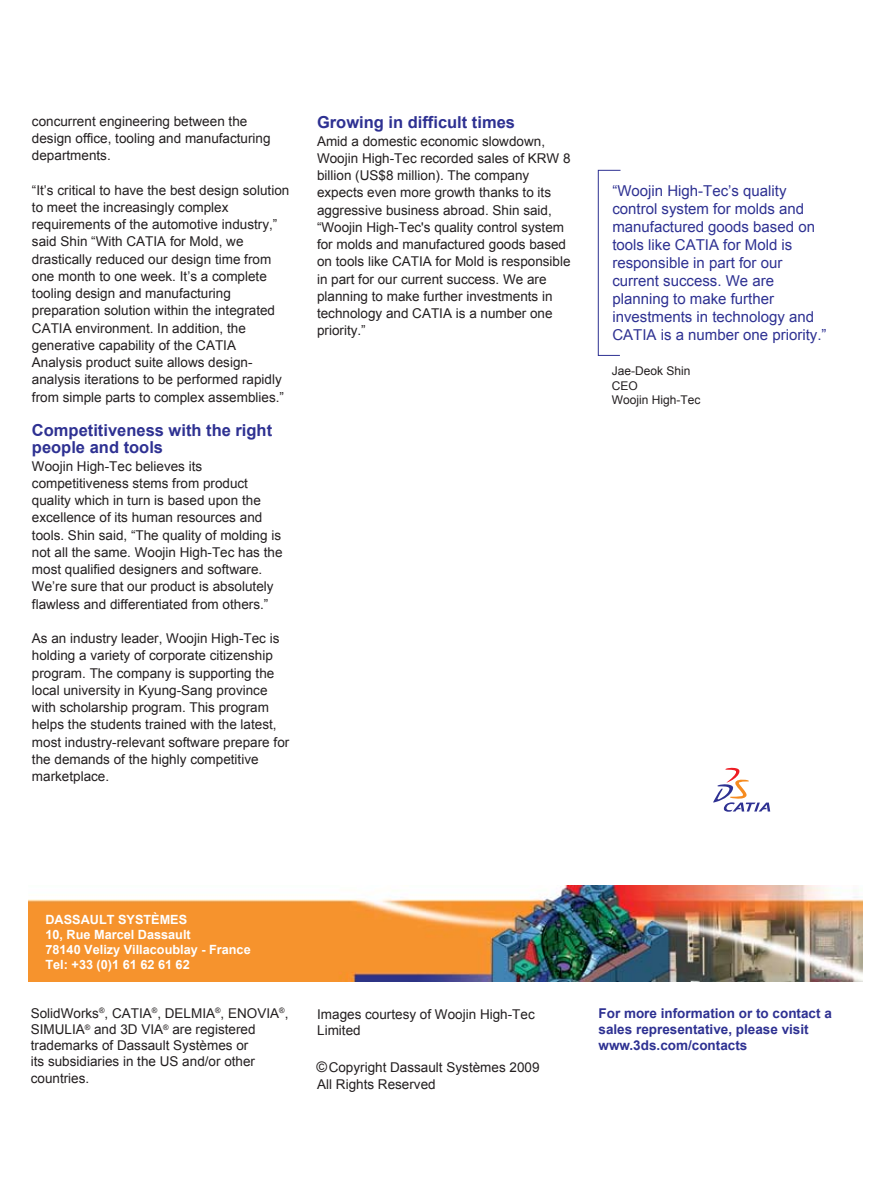
<style>
.page{position:relative;width:893px;height:1188px;background:#fff}
.page>*{position:absolute;margin:0;border:0;box-sizing:border-box;transform-origin:0 0}
.t1{font:700 16.5px/17.2px "Arial";color:#2e3192}
.t2{font:15px/18px "Arial";color:#2e3192}
.t3{font:13.5px/17.2px "Arial";color:#231f20}
.t4{font:700 13.5px/16.2px "Arial";color:#2e3192}
.t5{font:700 12.75px/15px "Arial";color:#fff}
.t6{font:12px/14.4px "Arial";color:#231f20}
.s1{font-size:14.55px}
</style>
<div class="page">
<img style="left:29px;top:885px;width:833px;height:96px">
<svg style="left:597px;top:170px;width:24px;height:186px"></svg>
<svg style="left:713px;top:767px;width:57px;height:45px"></svg>
<p class="t3" style="left:32px;top:112px;width:240px">concurrent engineering between the design office, tooling and manufacturing departments.</p>
<p class="t3" style="left:32px;top:181px;width:259px">“It’s critical to have the best design solution to meet the increasingly complex requirements of the automotive industry,” said Shin “With CATIA for Mold, we drastically reduced our design time from one month to one week. It’s a complete tooling design and manufacturing preparation solution within the integrated CATIA environment. In addition, the generative capability of the CATIA Analysis product suite allows design&shy;analysis iterations to be performed rapidly from simple parts to complex assemblies.”</p>
<p class="t1" style="left:32px;top:422px;width:242px">Competitiveness with the right people and tools</p>
<p class="t3" style="left:32px;top:457px;width:252px">Woojin High-Tec believes its competitiveness stems from product quality which in turn is based upon the excellence of its human resources and tools. Shin said, “The quality of molding is not all the same. Woojin High-Tec has the most qualified designers and software.<br>We’re sure that our product is absolutely flawless and differentiated from others.”</p>
<p class="t3" style="left:32px;top:630px;width:259px">As an industry leader, Woojin High-Tec is holding a variety of corporate citizenship program. The company is supporting the local university in Kyung-Sang province with scholarship program. This program helps the students trained with the latest, most industry-relevant software prepare for the demands of the highly competitive marketplace.</p>
<p class="t1" style="left:317px;top:114px;width:200px">Growing in difficult times</p>
<p class="t3" style="left:317px;top:132px;width:255px">Amid a domestic economic slowdown, Woojin High-Tec recorded sales of KRW 8 billion (US$8 million). The company expects even more growth thanks to its aggressive business abroad. Shin said, “Woojin High-Tec's quality control system for molds and manufactured goods based on tools like CATIA for Mold is responsible in part for our current success. We are planning to make further investments in technology and CATIA is a number one priority.”</p>
<p class="t2" style="left:612px;top:182px;width:216px">“Woojin High-Tec’s quality control system for molds and manufactured goods based on tools like CATIA for Mold is responsible in part for our current success. We are planning to make further investments in technology and<br>CATIA is a number one priority.”</p>
<p class="t6" style="left:612px;top:364px;width:90px">Jae-Deok Shin<br>CEO<br>Woojin High-Tec</p>
<p class="t5" style="left:45px;top:913px;width:207px">DASSAULT SYSTÈMES<br>10, Rue Marcel Dassault<br>78140 Velizy Villacoublay - France<br>Tel: +33 (0)1 61 62 61 62</p>
<p class="t3" style="left:31px;top:1005px;width:259px;line-height:16.2px">SolidWorks<sup>®</sup>, CATIA<sup>®</sup>, DELMIA<sup>®</sup>, ENOVIA<sup>®</sup>,<br>SIMULIA<sup>®</sup> and 3D VIA<sup>®</sup> are registered trademarks of Dassault Systèmes or<br>its subsidiaries in the US and/or other countries.</p>
<p class="t3" style="left:317px;top:1006px;width:219px;line-height:16.2px">Images courtesy of Woojin High-Tec<br>Limited</p>
<p class="t3" style="left:316px;top:1058px;width:225px;line-height:17.7px"><span class="s1">©</span>Copyright Dassault Systèmes 2009<br>All Rights Reserved</p>
<p class="t4" style="left:599px;top:1005px;width:235px">For more information or to contact a sales representative, please visit www.3ds.com/contacts</p>
</div>
